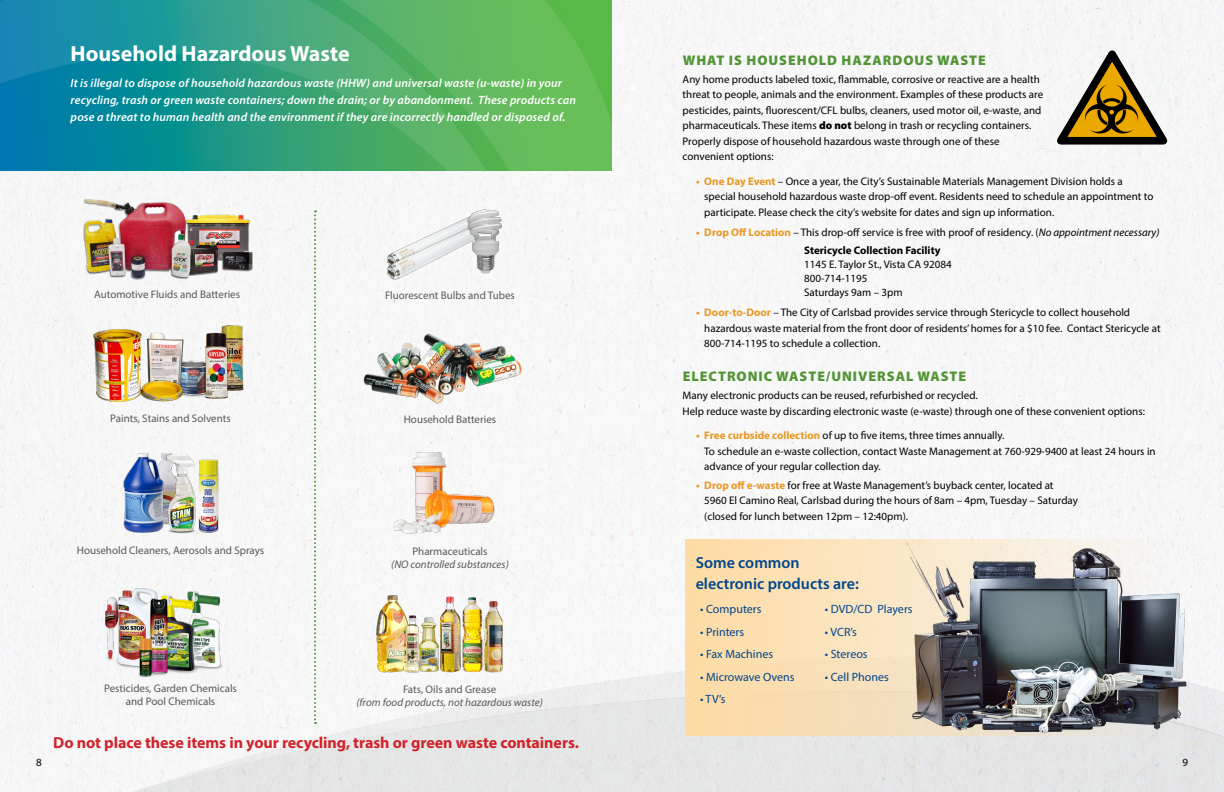
<style>
.page{position:relative;width:1224px;height:792px;background:#fff}
.page>*{position:absolute;margin:0;border:0;box-sizing:border-box;transform-origin:0 0}
.t1{font:700 22px "Myriad Pro";color:#fff}
.t2{font:700 16px "Myriad Pro";letter-spacing:-.005em;color:#d2232a}
.t3{font:600 16px/21px "Myriad Pro";color:#00468b}
.t4{font:900 14px "Myriad Pro";letter-spacing:.07em;color:#539536}
.t5{font:italic 600 12px/17px "Myriad Pro";letter-spacing:.01em;color:#fff}
.t6{font:12px "Myriad Pro";color:#00468b}
.t7{font:11px/15.5px "Myriad Pro";color:#000}
.t8{font:11px/13.2px "Myriad Pro";color:#58595b;text-align:center}
.t9{font:italic 11px "Myriad Pro";color:#58595b}
.s1{font-weight:900}
.s2{font-weight:700;color:#e99723}
.s3{font-style:italic}
.s4{font-weight:700}
</style>
<div class="page">
<img style="left:0;top:0;width:1224px;height:792px">
<div style="left:32px;top:668px;width:94px;height:124px;background:#f6f7f8"></div>
<svg style="left:126px;top:636px;width:1098px;height:156px;fill:#e6e7e8"></svg>
<svg style="left:0;top:0;width:265px;height:171px;background:#128e99"></svg>
<svg style="left:265px;top:0;width:347px;height:171px;background:#55b264"></svg>
<svg style="left:685px;top:539px;width:214px;height:197px;background:#fadfb4"></svg>
<img style="left:899px;top:537px;width:294px;height:202px">
<svg style="left:1050px;top:39px;width:127px;height:112px"></svg>
<img style="left:1083px;top:80px;width:58px;height:58px">
<img style="left:204px;top:204px;width:52px;height:80px">
<img style="left:71px;top:193px;width:133px;height:93px">
<img style="left:378px;top:208px;width:84px;height:11px">
<img style="left:378px;top:219px;width:100px;height:65px">
<img style="left:462px;top:207px;width:46px;height:69px">
<img style="left:170px;top:352px;width:30px;height:51px">
<img style="left:183px;top:332px;width:11px;height:60px">
<img style="left:94px;top:318px;width:89px;height:84px">
<img style="left:218px;top:321px;width:33px;height:75px">
<img style="left:200px;top:329px;width:32px;height:75px">
<img style="left:338px;top:323px;width:200px;height:104px">
<img style="left:390px;top:449px;width:104px;height:87px">
<img style="left:147px;top:448px;width:39px;height:6px">
<img style="left:148px;top:453px;width:73px;height:82px">
<img style="left:183px;top:460px;width:51px;height:72px">
<img style="left:123px;top:454px;width:40px;height:79px">
<img style="left:96px;top:581px;width:134px;height:102px">
<img style="left:374px;top:580px;width:131px;height:97px">
<svg style="left:314px;top:210px;width:2px;height:514px"></svg>
<h1 class="t1" style="left:71px;top:40px;width:281px">Household Hazardous Waste</h1>
<p class="t5" style="left:71px;top:75px;width:507px">It is illegal to dispose of household hazardous waste (HHW) and universal waste (u-waste) in your recycling, trash or green waste containers; down the drain; or by abandonment. These products can pose a threat to human health and the environment if they are incorrectly handled or disposed of.</p>
<p class="t8" style="left:94px;top:287px;width:147px">Automotive Fluids and Batteries</p>
<p class="t8" style="left:385px;top:288px;width:131px">Fluorescent Bulbs and Tubes</p>
<p class="t8" style="left:110px;top:411px;width:122px">Paints, Stains and Solvents</p>
<p class="t8" style="left:404px;top:412px;width:94px">Household Batteries</p>
<p class="t8" style="left:77px;top:543px;width:189px">Household Cleaners, Aerosols and Sprays</p>
<p class="t8" style="left:412px;top:544px;width:77px">Pharmaceuticals</p>
<p class="t9" style="left:391px;top:558px;width:119px">(NO controlled substances)</p>
<p class="t8" style="left:104px;top:682px;width:134px">Pesticides, Garden Chemicals and Pool Chemicals</p>
<p class="t8" style="left:403px;top:683px;width:95px">Fats, Oils and Grease</p>
<p class="t9" style="left:356px;top:696px;width:188px">(from food products, not hazardous waste)</p>
<h2 class="t2" style="left:53px;top:732px;width:527px">Do not place these items in your recycling, trash or green waste containers.</h2>
<p class="t4" style="left:683px;top:50px;width:305px">WHAT IS HOUSEHOLD HAZARDOUS WASTE</p>
<p class="t7" style="left:683px;top:71px;width:362px">Any home products labeled toxic, flammable, corrosive or reactive are a health threat to people, animals and the environment. Examples of these products are pesticides, paints, fluorescent/CFL bulbs, cleaners, used motor oil, e-waste, and pharmaceuticals. These items <span class="s1">do not</span> belong in trash or recycling containers.<br>Properly dispose of household hazardous waste through one of these convenient options:</p>
<p class="t7" style="left:704px;top:173px;width:451px;text-indent:-8px"><span class="s2">• One Day Event</span> – Once a year, the City’s Sustainable Materials Management Division holds a special household hazardous waste drop-off event. Residents need to schedule an appointment to participate. Please check the city’s website for dates and sign up information.</p>
<p class="t7" style="left:804px;top:223px;width:357px;line-height:18.4px;text-indent:-108px"><span class="s2">• Drop Off Location</span> – This drop-off service is free with proof of residency. (<span class="s3">No appointment necessary)<br></span><span class="s4">Stericycle Collection Facility</span></p>
<p class="t7" style="left:804px;top:257px;width:149px;line-height:14px">1145 E. Taylor St., Vista CA 92084<br>800-714-1195<br>Saturdays 9am – 3pm</p>
<p class="t7" style="left:704px;top:305px;width:458px;text-indent:-8px"><span class="s2">• Door-to-Door</span> – The City of Carlsbad provides service through Stericycle to collect household hazardous waste material from the front door of residents’ homes for a $10 fee. Contact Stericycle at<br>800-714-1195 to schedule a collection.</p>
<p class="t4" style="left:683px;top:367px;width:285px">ELECTRONIC WASTE/UNIVERSAL WASTE</p>
<p class="t7" style="left:683px;top:388px;width:464px">Many electronic products can be reused, refurbished or recycled.<br>Help reduce waste by discarding electronic waste (e-waste) through one of these convenient options:</p>
<p class="t7" style="left:704px;top:428px;width:453px;text-indent:-8px"><span class="s2">• Free curbside collection</span> of up to five items, three times annually.<br>To schedule an e-waste collection, contact Waste Management at 760-929-9400 at least 24 hours in advance of your regular collection day.</p>
<p class="t7" style="left:704px;top:477px;width:375px;text-indent:-8px"><span class="s2">• Drop off e-waste</span> for free at Waste Management’s buyback center, located at<br>5960 El Camino Real, Carlsbad during the hours of 8am – 4pm, Tuesday – Saturday (closed for lunch between 12pm – 12:40pm).</p>
<h2 class="t3" style="left:696px;top:552px;width:165px">Some common electronic products are:</h2>
<p class="t6" style="left:700px;top:602px;width:63px">• Computers</p>
<p class="t6" style="left:700px;top:624px;width:46px">• Printers</p>
<p class="t6" style="left:700px;top:647px;width:74px">• Fax Machines</p>
<p class="t6" style="left:700px;top:669px;width:96px">• Microwave Ovens</p>
<p class="t6" style="left:700px;top:692px;width:27px">• TV’s</p>
<p class="t6" style="left:825px;top:602px;width:89px">• DVD/CD Players</p>
<p class="t6" style="left:825px;top:624px;width:34px">• VCR’s</p>
<p class="t6" style="left:825px;top:647px;width:44px">• Stereos</p>
<p class="t6" style="left:825px;top:669px;width:65px">• Cell Phones</p>
<p class="t7" style="left:36px;top:755px;width:7px">8</p>
<p class="t7" style="left:1182px;top:755px;width:7px">9</p>
</div>
